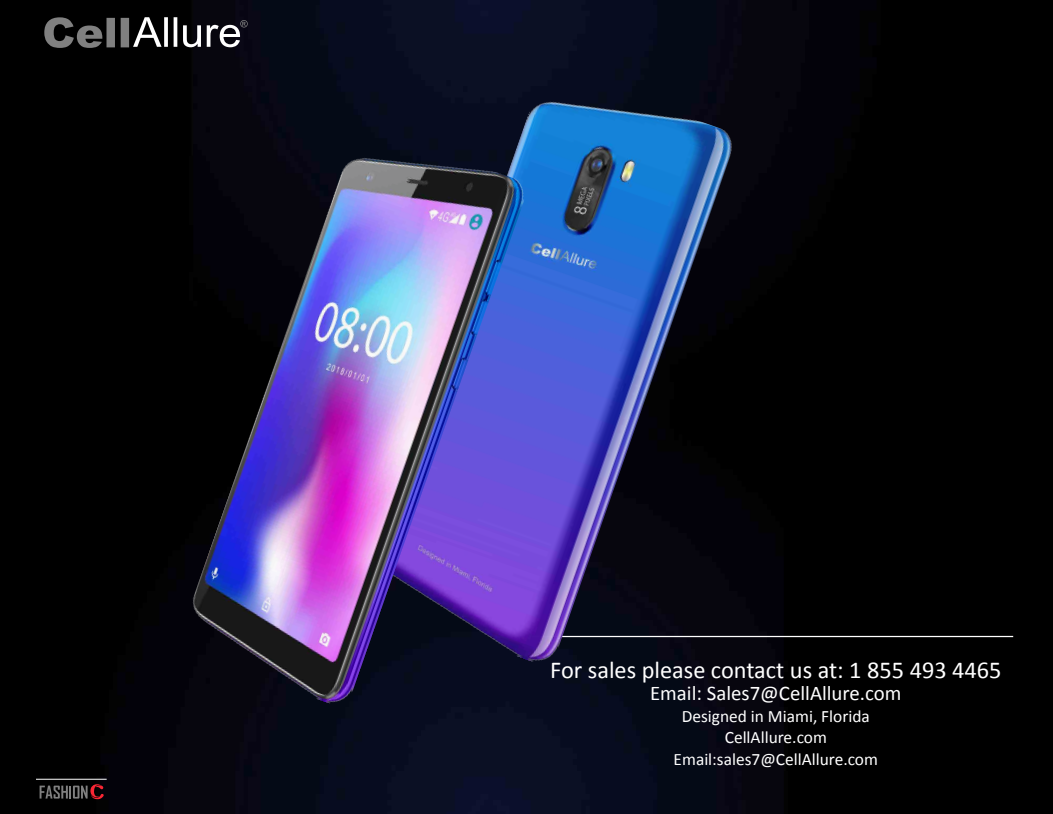
<style>
.page{position:relative;width:1053px;height:814px;background:#fff}
.page>*{position:absolute;margin:0;border:0;box-sizing:border-box;transform-origin:0 0}
.t1{font:24.38px "Calibri";color:#fff}
.t2{font:20.88px "Calibri";color:#fff}
.t3{font:17.38px/21.6px "Calibri";color:#fff;text-align:center}
</style>
<div class="page">
<img style="left:0;top:0;width:1052px;height:814px">
<svg style="left:44px;top:17px;width:204px;height:31px;background:#474749"></svg>
<hr style="left:36px;top:779px;width:71px;height:1px;background:#fff">
<svg style="left:40px;top:784px;width:64px;height:15px"></svg>
<hr style="left:532px;top:636px;width:481px;height:1px;background:#fff">
<img style="left:358px;top:67px;width:379px;height:601px">
<img style="left:175px;top:124px;width:355px;height:585px">
<h1 class="t1" style="left:550px;top:655px;width:453px">For sales please contact us at: 1 855 493 4465</h1>
<p class="t2" style="left:650px;top:680px;width:253px">Email: Sales7@CellAllure.com</p>
<p class="t3" style="left:673px;top:705px;width:206px">Designed in Miami, Florida<br>CellAllure.com<br>Email:sales7@CellAllure.com</p>
</div>
